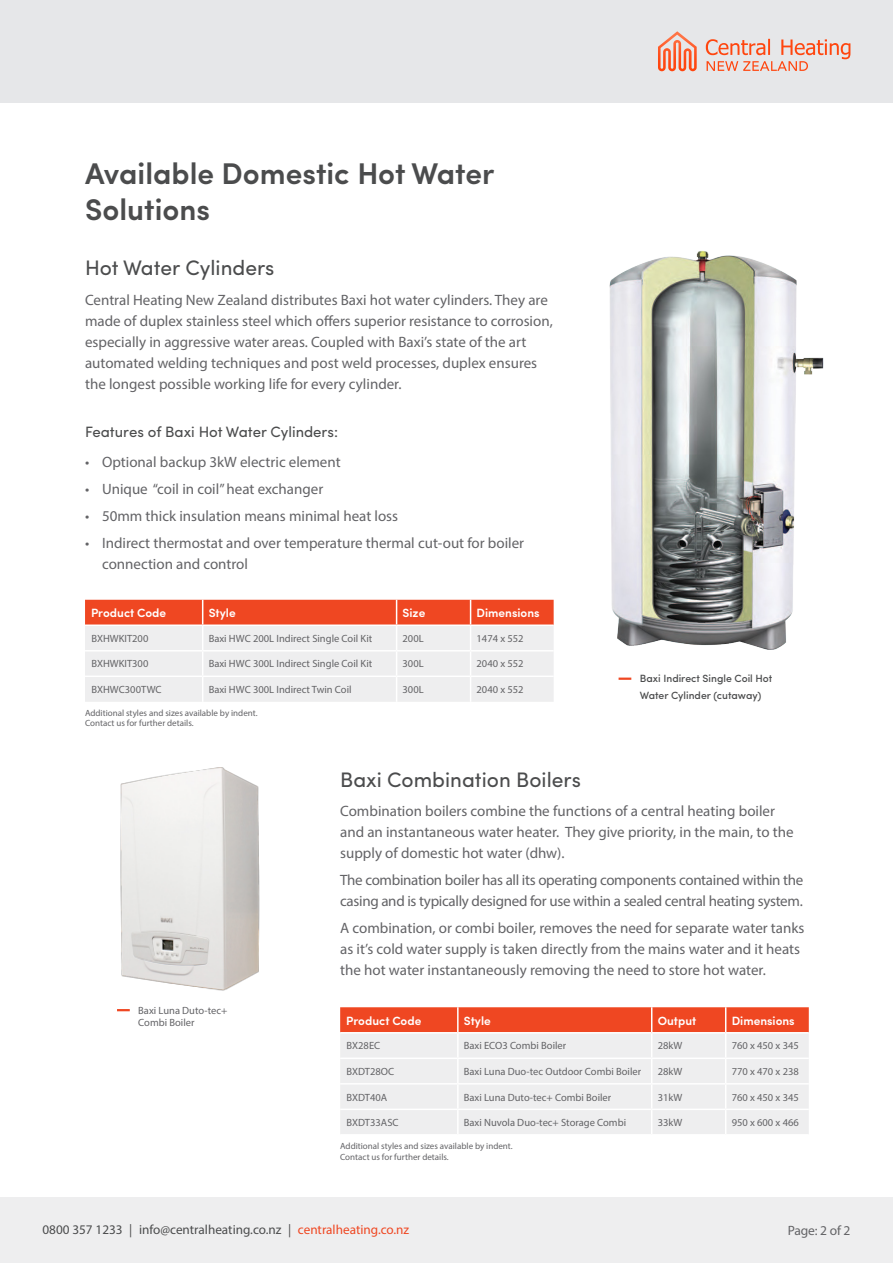
<style>
.page{position:relative;width:893px;height:1263px;background:#fff}
.page>*{position:absolute;margin:0;border:0;box-sizing:border-box;transform-origin:0 0}
.Heading_3{font:600 30px/36px "Sofia Pro";color:#4b4c4d}
.Heading_3-2{font:21px "Sofia Pro";color:#4b4c4d}
.Grey_main_text{font:15px/21px "Myriad Pro";color:#636366}
.Grey_main_text-2{font:15px/21px "Myriad Pro";letter-spacing:-.02em;color:#636366}
.Heading_3-3{font:15px "Sofia Pro";color:#4b4c4d}
.t1{font:13.5px "Myriad Pro";letter-spacing:-.01em;color:#636366}
.t2{font:13.2px "Myriad Pro";color:#4b4c4d}
.t3{font:600 12px "Sofia Pro";color:#fff}
.Table{font:10.5px "Myriad Pro";color:#636366}
.Captions{font:500 10.5px/16.5px "Sofia Pro";color:#4b4c4d}
.Captions-2{font:10.5px/12.6px "Myriad Pro";color:#636366}
.t4{font:9px "Myriad Pro";color:#636366}
.s1{color:#ef4722}
</style>
<div class="page">
<div style="left:0;top:0;width:893px;height:103px;background:#e6e7e9"></div>
<div style="left:0;top:1197px;width:893px;height:66px;background:#eeeeef"></div>
<svg style="left:658px;top:31px;width:39px;height:40px"></svg>
<svg style="left:706px;top:39px;width:144px;height:32px"></svg>
<svg style="left:619px;top:677px;width:12px;height:3px"></svg>
<img style="left:609px;top:251px;width:215px;height:399px">
<svg style="left:117px;top:1009px;width:13px;height:2px"></svg>
<svg style="left:85px;top:600px;width:469px;height:102px;background:#efc7bf"></svg>
<svg style="left:340px;top:1007px;width:469px;height:127px;background:#eecec7"></svg>
<hr style="left:340px;top:1083px;width:118px;height:1px;background:#fff">
<hr style="left:458px;top:1083px;width:194px;height:1px;background:#fff">
<hr style="left:652px;top:1083px;width:74px;height:1px;background:#fff">
<hr style="left:726px;top:1083px;width:83px;height:1px;background:#fff">
<hr style="left:340px;top:1108px;width:118px;height:2px;background:#fff">
<hr style="left:458px;top:1108px;width:194px;height:2px;background:#fff">
<hr style="left:652px;top:1108px;width:74px;height:2px;background:#fff">
<hr style="left:726px;top:1108px;width:83px;height:2px;background:#fff">
<img style="left:120px;top:767px;width:140px;height:224px">
<p class="Heading_3" style="left:85px;top:153px;width:411px">Available Domestic Hot Water<br>Solutions</p>
<p class="Heading_3-2" style="left:85px;top:252px;width:191px">Hot Water Cylinders</p>
<p class="Grey_main_text" style="left:85px;top:289px;width:469px">Central Heating New Zealand distributes Baxi hot water cylinders. They are made of duplex stainless steel which offers superior resistance to corrosion, especially in aggressive water areas. Coupled with Baxi’s state of the art automated welding techniques and post weld processes, duplex ensures the longest possible working life for every cylinder.</p>
<p class="Heading_3-3" style="left:85px;top:421px;width:255px">Features of Baxi Hot Water Cylinders:</p>
<p class="Grey_main_text" style="left:85px;top:451px;width:257px">• Optional backup 3kW electric element</p>
<p class="Grey_main_text" style="left:85px;top:478px;width:240px">• Unique “coil in coil” heat exchanger</p>
<p class="Grey_main_text" style="left:85px;top:505px;width:315px">• 50mm thick insulation means minimal heat loss</p>
<p class="Grey_main_text" style="left:102px;top:532px;width:424px;text-indent:-17px">• Indirect thermostat and over temperature thermal cut-out for boiler connection and control</p>
<p class="t3" style="left:91px;top:604px;width:77px">Product Code</p>
<p class="t3" style="left:209px;top:604px;width:28px">Style</p>
<p class="t3" style="left:403px;top:604px;width:24px">Size</p>
<p class="t3" style="left:477px;top:604px;width:65px">Dimensions</p>
<p class="Table" style="left:91px;top:632px;width:58px">BXHWKIT200</p>
<p class="Table" style="left:209px;top:632px;width:165px">Baxi HWC 200L Indirect Single Coil Kit</p>
<p class="Table" style="left:403px;top:632px;width:23px">200L</p>
<p class="Table" style="left:477px;top:632px;width:49px">1474 x 552</p>
<p class="Table" style="left:91px;top:657px;width:58px">BXHWKIT300</p>
<p class="Table" style="left:209px;top:657px;width:165px">Baxi HWC 300L Indirect Single Coil Kit</p>
<p class="Table" style="left:403px;top:657px;width:23px">300L</p>
<p class="Table" style="left:477px;top:657px;width:49px">2040 x 552</p>
<p class="Table" style="left:91px;top:683px;width:72px">BXHWC300TWC</p>
<p class="Table" style="left:209px;top:683px;width:144px">Baxi HWC 300L Indirect Twin Coil</p>
<p class="Table" style="left:403px;top:683px;width:23px">300L</p>
<p class="Table" style="left:477px;top:683px;width:49px">2040 x 552</p>
<p class="t4" style="left:85px;top:707px;width:174px">Additional styles and sizes available by indent.</p>
<p class="t4" style="left:85px;top:718px;width:110px">Contact us for further details.</p>
<p class="Captions" style="left:640px;top:670px;width:134px">Baxi Indirect Single Coil Hot<br>Water Cylinder (cutaway)</p>
<p class="Captions-2" style="left:138px;top:1004px;width:90px">Baxi Luna Duto-tec+<br>Combi Boiler</p>
<p class="Heading_3-2" style="left:340px;top:764px;width:242px">Baxi Combination Boilers</p>
<p class="Grey_main_text" style="left:340px;top:801px;width:455px">Combination boilers combine the functions of a central heating boiler and an instantaneous water heater. They give priority, in the main, to the supply of domestic hot water (dhw).</p>
<p class="Grey_main_text-2" style="left:340px;top:870px;width:465px">The combination boiler has all its operating components contained within the casing and is typically designed for use within a sealed central heating system.</p>
<p class="Grey_main_text" style="left:340px;top:918px;width:466px">A combination, or combi boiler, removes the need for separate water tanks as it’s cold water supply is taken directly from the mains water and it heats the hot water instantaneously removing the need to store hot water.</p>
<p class="t3" style="left:346px;top:1011px;width:77px">Product Code</p>
<p class="t3" style="left:464px;top:1011px;width:28px">Style</p>
<p class="t3" style="left:658px;top:1011px;width:40px">Output</p>
<p class="t3" style="left:732px;top:1011px;width:65px">Dimensions</p>
<p class="Table" style="left:347px;top:1039px;width:35px">BX28EC</p>
<p class="Table" style="left:464px;top:1039px;width:104px">Baxi ECO3 Combi Boiler</p>
<p class="Table" style="left:658px;top:1039px;width:26px">28kW</p>
<p class="Table" style="left:732px;top:1039px;width:69px">760 x 450 x 345</p>
<p class="Table" style="left:347px;top:1065px;width:49px">BXDT28OC</p>
<p class="Table" style="left:464px;top:1065px;width:179px">Baxi Luna Duo-tec Outdoor Combi Boiler</p>
<p class="Table" style="left:658px;top:1065px;width:26px">28kW</p>
<p class="Table" style="left:732px;top:1065px;width:69px">770 x 470 x 238</p>
<p class="Table" style="left:347px;top:1090px;width:42px">BXDT40A</p>
<p class="Table" style="left:464px;top:1090px;width:149px">Baxi Luna Duto-tec+ Combi Boiler</p>
<p class="Table" style="left:658px;top:1090px;width:26px">31kW</p>
<p class="Table" style="left:732px;top:1090px;width:69px">760 x 450 x 345</p>
<p class="Table" style="left:347px;top:1116px;width:54px">BXDT33ASC</p>
<p class="Table" style="left:464px;top:1116px;width:164px">Baxi Nuvola Duo-tec+ Storage Combi</p>
<p class="Table" style="left:658px;top:1116px;width:26px">33kW</p>
<p class="Table" style="left:732px;top:1116px;width:69px">950 x 600 x 466</p>
<p class="t4" style="left:340px;top:1141px;width:174px">Additional styles and sizes available by indent.</p>
<p class="t4" style="left:340px;top:1151px;width:110px">Contact us for further details.</p>
<p class="t2" style="left:43px;top:1221px;width:368px">0800 357 1233 | info@centralheating.co.nz | <span class="s1">centralheating.co.nz</span></p>
<p class="t1" style="left:788px;top:1222px;width:64px">Page: 2 of 2</p>
</div>
